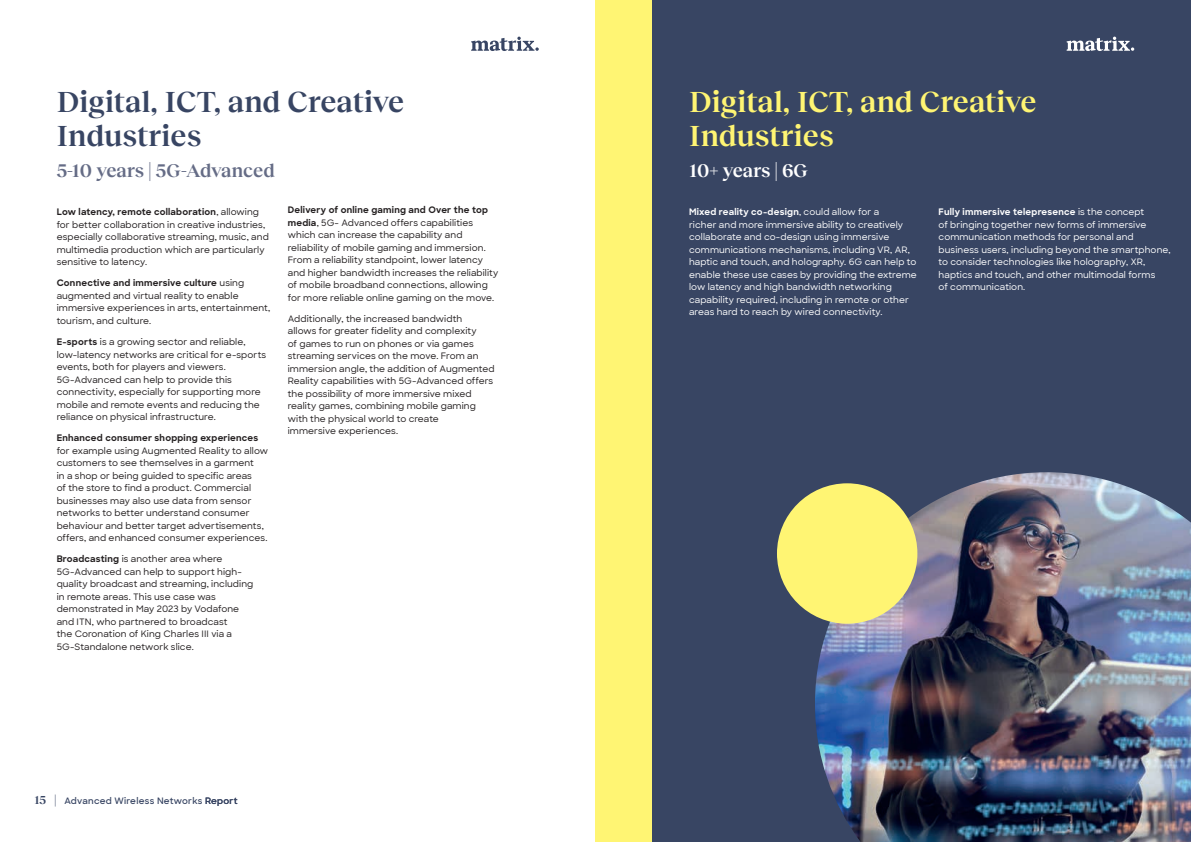
<style>
.page{position:relative;width:1191px;height:842px;background:#fff}
.page>*{position:absolute;margin:0;border:0;box-sizing:border-box;transform-origin:0 0}
.t1{font:600 30px/34px "Reckless Neue";color:#fff573}
.t2{font:600 30px/34px "Reckless Neue";color:#384563}
.t3{font:600 19px "Reckless Neue";color:#656c86}
.t4{font:600 19px "Reckless Neue";color:#fff}
.t5{font:500 9px/12.5px "Sharp Sans";letter-spacing:.01em;color:#231f20}
.t6{font:500 9px/12.5px "Sharp Sans";letter-spacing:.01em;color:#fff}
.t7{font:700 9px "Sharp Sans";letter-spacing:.025em;color:#231f20}
.t8{font:600 9px "Sharp Sans";letter-spacing:.03em;color:#384563}
.s1{font-weight:700}
.s2{font-family:"Reckless Neue";font-size:12px}
</style>
<div class="page">
<svg style="left:471px;top:37px;width:68px;height:14px"></svg>
<div style="left:595px;top:0;width:596px;height:842px;background:#384563"></div>
<svg style="left:1066px;top:37px;width:68px;height:14px"></svg>
<img style="left:815px;top:472px;width:376px;height:370px">
<div style="left:777px;top:483px;width:140px;height:141px;background:#fff573;border-radius:50%"></div>
<div style="left:595px;top:0;width:57px;height:842px;background:#fff573"></div>
<h1 class="t2" style="left:57px;top:83px;width:349px">Digital, ICT, and Creative<br>Industries</h1>
<h2 class="t3" style="left:57px;top:156px;width:219px">5-10 years | 5G-Advanced</h2>
<p class="t5" style="left:57px;top:206px;width:214px"><span class="s1">Low latency, remote collaboration</span>, allowing for better collaboration in creative industries, especially collaborative streaming, music, and multimedia production which are particularly sensitive to latency.</p>
<p class="t5" style="left:57px;top:277px;width:215px"><span class="s1">Connective and immersive culture</span> using augmented and virtual reality to enable immersive experiences in arts, entertainment, tourism, and culture.</p>
<p class="t5" style="left:57px;top:335px;width:211px"><span class="s1">E-sports</span> is a growing sector and reliable, low-latency networks are critical for e-sports events, both for players and viewers.<br>5G-Advanced can help to provide this connectivity, especially for supporting more mobile and remote events and reducing the reliance on physical infrastructure.</p>
<p class="t7" style="left:57px;top:431px;width:203px">Enhanced consumer shopping experiences</p>
<p class="t5" style="left:57px;top:444px;width:213px">for example using Augmented Reality to allow customers to see themselves in a garment<br>in a shop or being guided to specific areas<br>of the store to find a product. Commercial businesses may also use data from sensor networks to better understand consumer behaviour and better target advertisements, offers, and enhanced consumer experiences.</p>
<p class="t5" style="left:57px;top:552px;width:198px"><span class="s1">Broadcasting</span> is another area where 5G-Advanced can help to support high&shy;quality broadcast and streaming, including in remote areas. This use case was demonstrated in May 2023 by Vodafone and ITN, who partnered to broadcast<br>the Coronation of King Charles III via a 5G-Standalone network slice.</p>
<p class="t5" style="left:288px;top:203px;width:212px"><span class="s1">Delivery of online gaming and Over the top media</span>, 5G- Advanced offers capabilities which can increase the capability and reliability of mobile gaming and immersion.<br>From a reliability standpoint, lower latency and higher bandwidth increases the reliability of mobile broadband connections, allowing for more reliable online gaming on the move.</p>
<p class="t5" style="left:288px;top:312px;width:208px">Additionally, the increased bandwidth<br>allows for greater fidelity and complexity<br>of games to run on phones or via games streaming services on the move. From an immersion angle, the addition of Augmented Reality capabilities with 5G-Advanced offers the possibility of more immersive mixed reality games, combining mobile gaming with the physical world to create<br>immersive experiences.</p>
<p class="t8" style="left:35px;top:794px;width:205px"><span class="s2">15 |</span> Advanced Wireless Networks Report</p>
<h1 class="t1" style="left:689px;top:83px;width:349px">Digital, ICT, and Creative<br>Industries</h1>
<h2 class="t4" style="left:689px;top:156px;width:121px">10+ years | 6G</h2>
<p class="t6" style="left:689px;top:206px;width:229px"><span class="s1">Mixed reality co-design</span>, could allow for a<br>richer and more immersive ability to creatively collaborate and co-design using immersive communications mechanisms, including VR, AR, haptic and touch, and holography. 6G can help to enable these use cases by providing the extreme low latency and high bandwidth networking capability required, including in remote or other areas hard to reach by wired connectivity.</p>
<p class="t6" style="left:938px;top:206px;width:233px"><span class="s1">Fully immersive telepresence</span> is the concept<br>of bringing together new forms of immersive communication methods for personal and business users, including beyond the smartphone, to consider technologies like holography, XR, haptics and touch, and other multimodal forms<br>of communication.</p>
</div>
